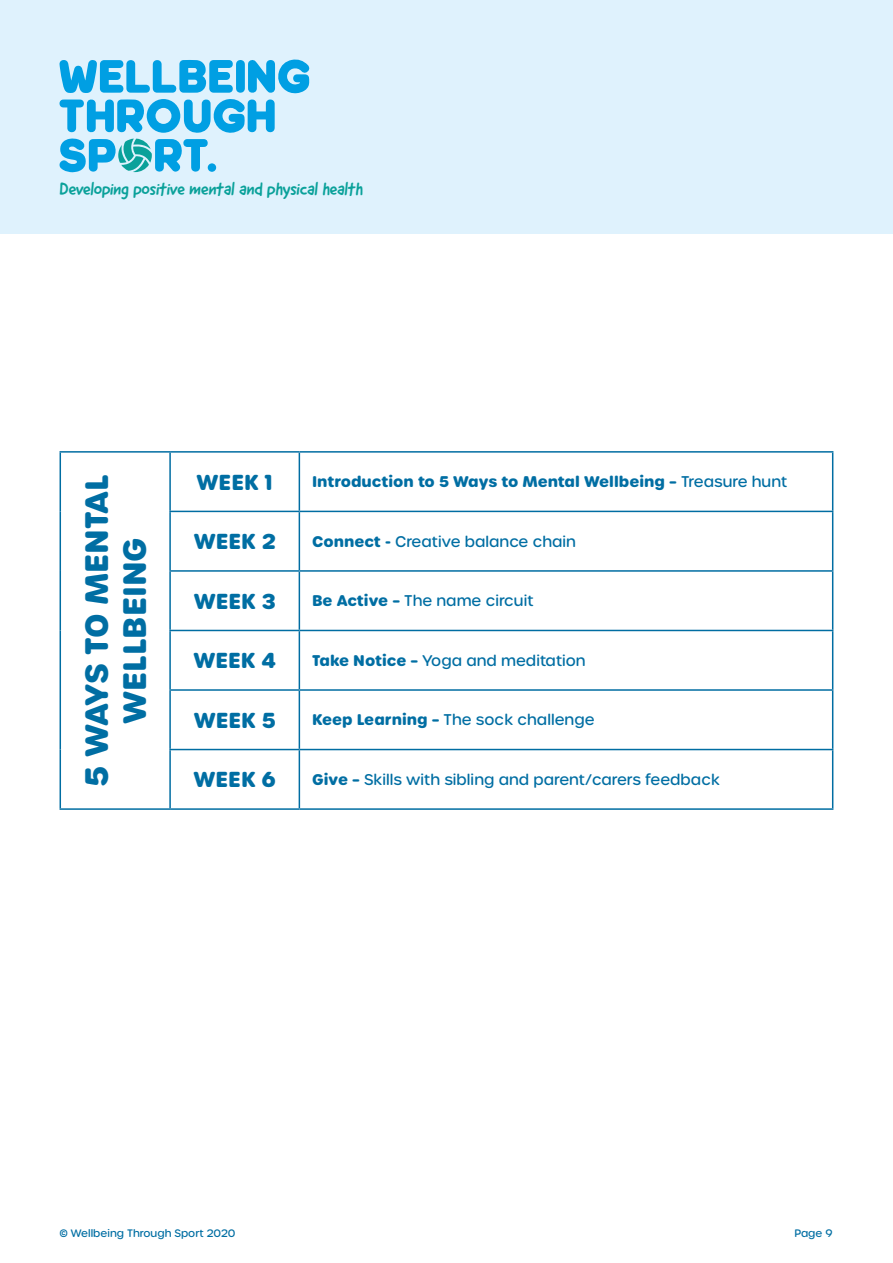
<style>
.page{position:relative;width:893px;height:1263px;background:#fff}
.page>*{position:absolute;margin:0;border:0;box-sizing:border-box;transform-origin:0 0}
.t1{font:700 31.5px/37.8px "Urbane Rounded";color:#006ea3;text-align:center}
.t2{font:700 21px "Urbane Rounded";color:#006ea3}
.t3{font:18px "Good Dog New";letter-spacing:-.025em;color:#0aa19a}
.t4{font:500 15px "Urbane Rounded";color:#006ea3}
.t5{font:700 15px "Urbane Rounded";color:#006ea3}
.t6{font:500 10.5px "Urbane Rounded";color:#006ea3}
.s1{font-weight:500}
.s2{font-weight:700}
</style>
<div class="page">
<div style="left:0;top:0;width:893px;height:234px;background:#dff2fd"></div>
<svg style="left:59px;top:59px;width:251px;height:113px"></svg>
<hr style="left:60px;top:451px;width:110px;height:2px;background:#006da2">
<hr style="left:60px;top:453px;width:1px;height:58px;background:#006da2">
<hr style="left:170px;top:451px;width:129px;height:2px;background:#006da2">
<hr style="left:169px;top:453px;width:2px;height:58px;background:#006da2">
<hr style="left:299px;top:451px;width:534px;height:2px;background:#006da2">
<hr style="left:299px;top:453px;width:1px;height:58px;background:#006da2">
<hr style="left:832px;top:453px;width:1px;height:58px;background:#006da2">
<hr style="left:60px;top:511px;width:1px;height:60px;background:#006da2">
<hr style="left:169px;top:511px;width:130px;height:1px;background:#006da2">
<hr style="left:169px;top:512px;width:2px;height:58px;background:#006da2">
<hr style="left:299px;top:511px;width:534px;height:1px;background:#006da2">
<hr style="left:299px;top:512px;width:1px;height:58px;background:#006da2">
<hr style="left:832px;top:512px;width:1px;height:58px;background:#006da2">
<hr style="left:60px;top:571px;width:1px;height:59px;background:#006da2">
<hr style="left:169px;top:570px;width:130px;height:2px;background:#006da2">
<hr style="left:169px;top:572px;width:2px;height:58px;background:#006da2">
<hr style="left:299px;top:570px;width:534px;height:2px;background:#006da2">
<hr style="left:299px;top:572px;width:1px;height:58px;background:#006da2">
<hr style="left:832px;top:572px;width:1px;height:58px;background:#006da2">
<hr style="left:60px;top:630px;width:1px;height:60px;background:#006da2">
<hr style="left:169px;top:630px;width:130px;height:1px;background:#006da2">
<hr style="left:169px;top:631px;width:2px;height:58px;background:#006da2">
<hr style="left:299px;top:630px;width:534px;height:1px;background:#006da2">
<hr style="left:299px;top:631px;width:1px;height:58px;background:#006da2">
<hr style="left:832px;top:631px;width:1px;height:58px;background:#006da2">
<hr style="left:60px;top:690px;width:1px;height:59px;background:#006da2">
<hr style="left:169px;top:689px;width:130px;height:2px;background:#006da2">
<hr style="left:169px;top:691px;width:2px;height:58px;background:#006da2">
<hr style="left:299px;top:689px;width:534px;height:2px;background:#006da2">
<hr style="left:299px;top:691px;width:1px;height:58px;background:#006da2">
<hr style="left:832px;top:691px;width:1px;height:58px;background:#006da2">
<hr style="left:60px;top:749px;width:1px;height:59px;background:#006da2">
<hr style="left:169px;top:749px;width:130px;height:1px;background:#006da2">
<hr style="left:169px;top:750px;width:2px;height:58px;background:#006da2">
<hr style="left:299px;top:749px;width:534px;height:1px;background:#006da2">
<hr style="left:299px;top:750px;width:1px;height:58px;background:#006da2">
<hr style="left:832px;top:750px;width:1px;height:58px;background:#006da2">
<hr style="left:60px;top:808px;width:110px;height:2px;background:#006da2">
<hr style="left:170px;top:808px;width:129px;height:2px;background:#006da2">
<hr style="left:299px;top:808px;width:534px;height:2px;background:#006da2">
<p class="t3" style="left:60px;top:177px;width:305px">Developing positive mental and physical health</p>
<h1 class="t1" style="left:78px;top:787px;width:314px;rotate:-90deg">5 WAYS TO MENTAL<br>WELLBEING</h1>
<h2 class="t2" style="left:197px;top:467px;width:78px">WEEK 1</h2>
<p class="t5" style="left:312px;top:471px;width:476px">Introduction to 5 Ways to Mental Wellbeing – <span class="s1">Treasure hunt</span></p>
<h2 class="t2" style="left:194px;top:527px;width:84px">WEEK 2</h2>
<p class="t4" style="left:312px;top:531px;width:265px"><span class="s2">Connect -</span> Creative balance chain</p>
<h2 class="t2" style="left:194px;top:586px;width:84px">WEEK 3</h2>
<p class="t4" style="left:312px;top:591px;width:223px"><span class="s2">Be Active –</span> The name circuit</p>
<h2 class="t2" style="left:193px;top:646px;width:84px">WEEK 4</h2>
<p class="t4" style="left:312px;top:651px;width:275px"><span class="s2">Take Notice –</span> Yoga and meditation</p>
<h2 class="t2" style="left:194px;top:705px;width:83px">WEEK 5</h2>
<p class="t4" style="left:312px;top:710px;width:284px"><span class="s2">Keep Learning –</span> The sock challenge</p>
<h2 class="t2" style="left:193px;top:765px;width:84px">WEEK 6</h2>
<p class="t4" style="left:312px;top:770px;width:409px"><span class="s2">Give –</span> Skills with sibling and parent/carers feedback</p>
<p class="t6" style="left:60px;top:1226px;width:178px">© Wellbeing Through Sport 2020</p>
<p class="t6" style="left:794px;top:1226px;width:40px">Page 9</p>
</div>
